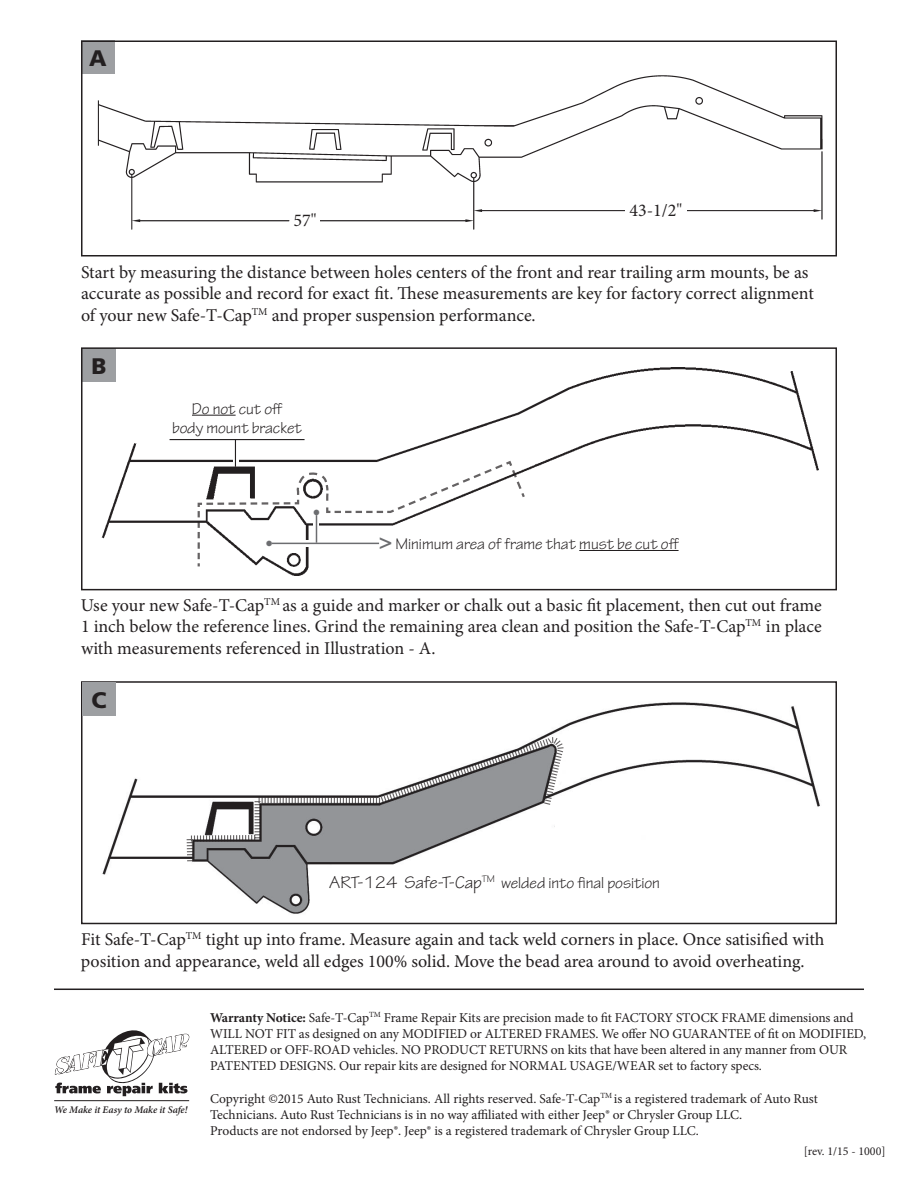
<style>
.page{position:relative;width:918px;height:1188px;background:#fff}
.page>*{position:absolute;margin:0;border:0;box-sizing:border-box;transform-origin:0 0}
.t1{font:900 22.5px "Frutiger";color:#231f20}
.t2{font:21px "Minion Pro";color:#6c6d70}
.t3{font:18px/21.6px "Minion Pro";color:#231f20}
.t4{font:16.5px/19.8px "Tekton Pro";color:#231f20;text-align:center}
.t5{font:13.5px/16.2px "Minion Pro";letter-spacing:-.005em;color:#231f20}
.t6{font:12px "Minion Pro";color:#231f20}
.t7{font:italic 600 10.2px "Minion Pro";letter-spacing:-.01em;color:#231f20}
.s1{font-family:"Optima";font-weight:700;font-size:22.5px;color:#6c6d70}
.s2{font-size:18px}
.s3{font-weight:700}
</style>
<div class="page">
<div style="left:81px;top:681px;width:756px;height:243px;border:2px solid #231f20"></div>
<img style="left:102px;top:702px;width:718px;height:212px">
<div style="left:82px;top:682px;width:34px;height:34px;background:#9d9fa2"></div>
<div style="left:82px;top:348px;width:34px;height:34px;background:#9d9fa2"></div>
<div style="left:81px;top:347px;width:756px;height:243px;border:2px solid #231f20"></div>
<div style="left:81px;top:40px;width:34px;height:34px;background:#9d9fa2"></div>
<img style="left:97px;top:75px;width:726px;height:155px">
<div style="left:81px;top:40px;width:756px;height:216px;border:2px solid #231f20"></div>
<hr style="left:54px;top:989px;width:810px;height:1px;background:#231f20">
<svg style="left:185px;top:736px;width:380px;height:126px"></svg>
<img style="left:101px;top:360px;width:734px;height:223px">
<hr style="left:579px;top:550px;width:100px;height:1px;background:#231f20">
<hr style="left:192px;top:415px;width:44px;height:1px;background:#231f20">
<hr style="left:170px;top:439px;width:135px;height:1px;background:#231f20">
<svg style="left:196px;top:440px;width:330px;height:128px"></svg>
<hr style="left:272px;top:543px;width:107px;height:1px;background:#6c6d70">
<div style="left:290px;top:206px;width:30px;height:26px;background:#fff"></div>
<div style="left:625px;top:197px;width:61px;height:25px;background:#fff"></div>
<hr style="left:54px;top:1100px;width:135px;height:1px;background:#231f20">
<svg style="left:55px;top:1030px;width:135px;height:66px"></svg>
<p class="t1" style="left:89px;top:45px;width:19px">A</p>
<p class="t3" style="left:294px;top:209px;width:25px">57"</p>
<p class="t3" style="left:630px;top:199px;width:54px">43-1/2"</p>
<p class="t3" style="left:81px;top:261px;width:734px">Start by measuring the distance between holes centers of the front and rear trailing arm mounts, be as accurate as possible and record for exact fit. These measurements are key for factory correct alignment of your new Safe-T-Cap<sup>TM</sup> and proper suspension performance.</p>
<p class="t1" style="left:91px;top:352px;width:17px">B</p>
<p class="t4" style="left:172px;top:399px;width:131px">Do not cut off<br>body mount bracket</p>
<p class="t2" style="left:265px;top:527px;width:10px">•</p>
<p class="t2" style="left:312px;top:496px;width:10px">•</p>
<p class="t4" style="left:379px;top:534px;width:302px"><span class="s1">&gt;</span> Minimum area of frame that must be cut off</p>
<p class="t3" style="left:81px;top:594px;width:742px;text-align:justify">Use your new Safe-T-Cap<sup>TM</sup> as a guide and marker or chalk out a basic fit placement, then cut out frame 1 inch below the reference lines. Grind the remaining area clean and position the Safe-T-Cap<sup>TM</sup> in place with measurements referenced in Illustration - A.</p>
<p class="t1" style="left:91px;top:687px;width:17px">C</p>
<p class="t4" style="left:329px;top:874px;width:332px"><span class="s2">ART-124 Safe-T-Cap</span><sup>TM</sup> welded into final position</p>
<p class="t3" style="left:81px;top:929px;width:745px">Fit Safe-T-Cap<sup>TM</sup> tight up into frame. Measure again and tack weld corners in place. Once satisified with position and appearance, weld all edges 100% solid. Move the bead area around to avoid overheating.</p>
<p class="t7" style="left:54px;top:1103px;width:135px">We Make it Easy to Make it Safe!</p>
<p class="t5" style="left:210px;top:1009px;width:658px"><span class="s3">Warranty Notice:</span> Safe-T-Cap<sup>TM</sup> Frame Repair Kits are precision made to fit FACTORY STOCK FRAME dimensions and WILL NOT FIT as designed on any MODIFIED or ALTERED FRAMES. We offer NO GUARANTEE of fit on MODIFIED, ALTERED or OFF-ROAD vehicles. NO PRODUCT RETURNS on kits that have been altered in any manner from OUR PATENTED DESIGNS. Our repair kits are designed for NORMAL USAGE/WEAR set to factory specs.</p>
<p class="t5" style="left:210px;top:1090px;width:609px">Copyright ©2015 Auto Rust Technicians. All rights reserved. Safe-T-Cap<sup>TM</sup> is a registered trademark of Auto Rust<br>Technicians. Auto Rust Technicians is in no way affiliated with either Jeep® or Chrysler Group LLC.<br>Products are not endorsed by Jeep®. Jeep® is a registered trademark of Chrysler Group LLC.</p>
<p class="t6" style="left:804px;top:1143px;width:83px">[rev. 1/15 - 1000]</p>
</div>
